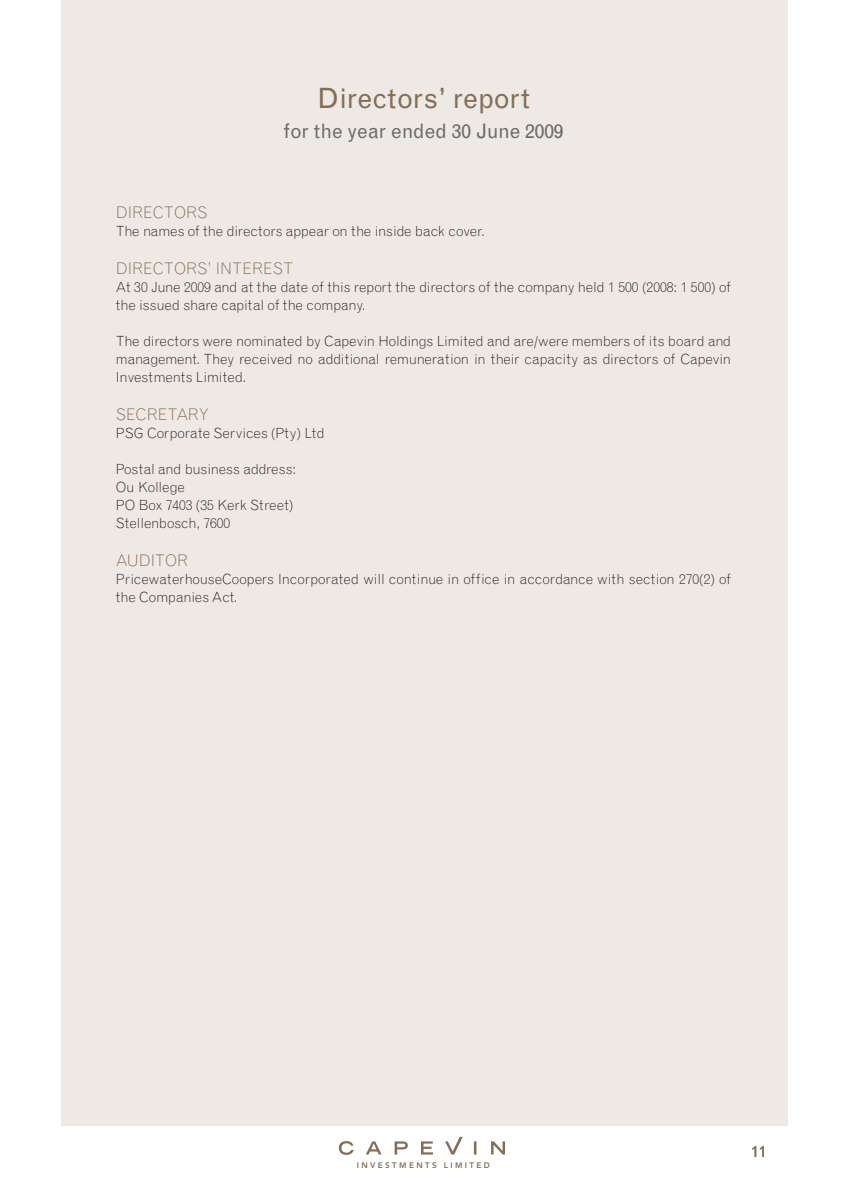
<style>
.page{position:relative;width:847px;height:1196px;background:#fff}
.page>*{position:absolute;margin:0;border:0;box-sizing:border-box;transform-origin:0 0}
.t1{font:28px "Grotesque MT Std";color:#856e56}
.t2{font:20px "Grotesque MT Std";letter-spacing:-.005em;color:#6c6d70}
.t3{font:300 16px "Grotesque MT Std";color:#856e56}
.t4{font:16px "Grotesque MT Std";color:#856e56}
.t5{font:300 14px/18px "Grotesque MT Std";color:#231f20}
.t6{font:800 8px "Avenir LT Std";letter-spacing:.3em;color:#856e56}
</style>
<div class="page">
<svg style="left:339px;top:1136px;width:166px;height:18px"></svg>
<div style="left:61px;top:0;width:727px;height:1125px;background:#eee9e5"></div>
<h1 class="t1" style="left:317px;top:81px;width:215px">Directors’ report</h1>
<h2 class="t2" style="left:283px;top:119px;width:281px">for the year ended 30 June 2009</h2>
<p class="t3" style="left:116px;top:203px;width:93px">DIRECTORS</p>
<p class="t5" style="left:116px;top:222px;width:371px">The names of the directors appear on the inside back cover.</p>
<p class="t3" style="left:116px;top:259px;width:179px">DIRECTORS’ INTEREST</p>
<p class="t5" style="left:116px;top:278px;width:617px">At 30 June 2009 and at the date of this report the directors of the company held 1 500 (2008: 1 500) of the issued share capital of the company.</p>
<p class="t5" style="left:116px;top:332px;width:617px;text-align:justify">The directors were nominated by Capevin Holdings Limited and are/were members of its board and management. They received no additional remuneration in their capacity as directors of Capevin Investments Limited.</p>
<p class="t3" style="left:116px;top:405px;width:95px">SECRETARY</p>
<p class="t5" style="left:116px;top:424px;width:210px">PSG Corporate Services (Pty) Ltd</p>
<p class="t5" style="left:116px;top:460px;width:182px">Postal and business address:<br>Ou Kollege<br>PO Box 7403 (35 Kerk Street)<br>Stellenbosch, 7600</p>
<p class="t3" style="left:116px;top:551px;width:74px">AUDITOR</p>
<p class="t5" style="left:116px;top:570px;width:617px">PricewaterhouseCoopers Incorporated will continue in office in accordance with section 270(2) of the Companies Act.</p>
<p class="t6" style="left:357px;top:1160px;width:134px">INVESTMENTS LIMITED</p>
<p class="t4" style="left:751px;top:1141px;width:17px">11</p>
</div>
